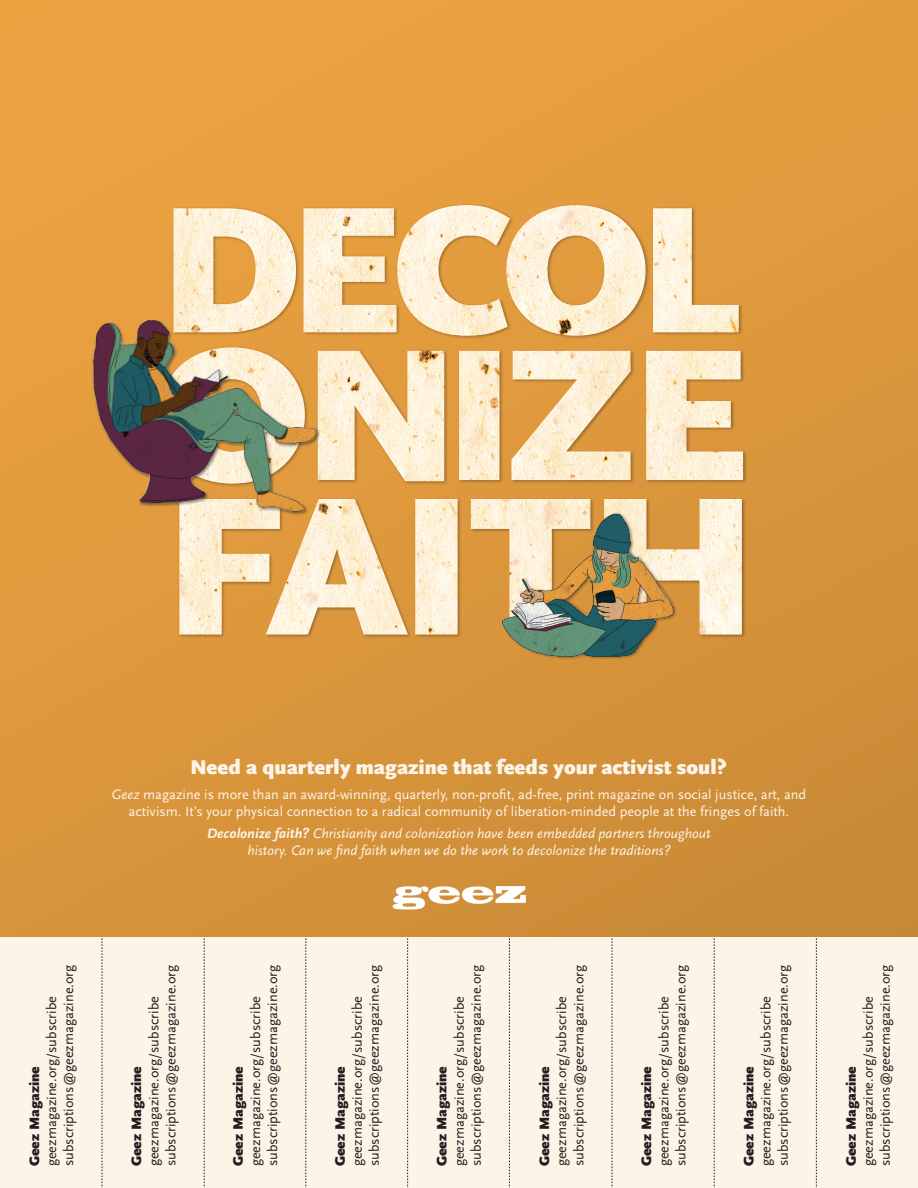
<style>
.page{position:relative;width:918px;height:1188px;background:#fff}
.page>*{position:absolute;margin:0;border:0;box-sizing:border-box;transform-origin:0 0}
.t1{font:900 20.7px "Scala Sans Pro";color:#fdf4e8}
.t2{font:14.25px/17.1px "Scala Sans Pro";color:#231f20}
.t3{font:14.25px/17.1px "Scala Sans Pro";color:#fdf4e8;text-align:center}
.t4{font:italic 14.25px/17.1px "Scala Sans Pro";color:#fdf4e8;text-align:center}
.t5{font:900 14.25px "Scala Sans Pro";color:#231f20}
.s1{font-style:italic}
.s2{font-weight:700}
</style>
<div class="page">
<div style="left:0;top:0;width:918px;height:939px;background:linear-gradient(to bottom,#eaa140,#cf8e38)"></div>
<div style="left:0;top:938px;width:918px;height:250px;background:#fdf4e8"></div>
<img style="left:160px;top:205px;width:583px;height:429px">
<svg style="left:102px;top:938px;width:1px;height:250px"></svg>
<svg style="left:204px;top:938px;width:1px;height:250px"></svg>
<svg style="left:306px;top:938px;width:1px;height:250px"></svg>
<svg style="left:407px;top:938px;width:1px;height:250px"></svg>
<svg style="left:509px;top:938px;width:1px;height:250px"></svg>
<svg style="left:612px;top:938px;width:1px;height:250px"></svg>
<svg style="left:714px;top:938px;width:1px;height:250px"></svg>
<svg style="left:816px;top:938px;width:1px;height:250px"></svg>
<img style="left:80px;top:279px;width:257px;height:252px">
<img style="left:486px;top:507px;width:197px;height:166px">
<img style="left:389px;top:884px;width:140px;height:27px">
<h1 class="t1" style="left:190px;top:756px;width:538px">Need a quarterly magazine that feeds your activist soul?</h1>
<p class="t3" style="left:112px;top:786px;width:696px"><span class="s1">Geez</span> magazine is more than an award-winning, quarterly, non-profit, ad-free, print magazine on social justice, art, and activism. It’s your physical connection to a radical community of liberation-minded people at the fringes of faith.</p>
<p class="t4" style="left:207px;top:825px;width:505px"><span class="s2">Decolonize faith?</span> Christianity and colonization have been embedded partners throughout history. Can we find faith when we do the work to decolonize the traditions?</p>
<p class="t2" style="left:43px;top:1166px;width:203px;rotate:-90deg">geezmagazine.org/subscribe subscriptions@geezmagazine.org</p>
<p class="t5" style="left:26px;top:1166px;width:102px;rotate:-90deg">Geez Magazine</p>
<p class="t2" style="left:145px;top:1166px;width:203px;rotate:-90deg">geezmagazine.org/subscribe subscriptions@geezmagazine.org</p>
<p class="t5" style="left:128px;top:1166px;width:102px;rotate:-90deg">Geez Magazine</p>
<p class="t2" style="left:247px;top:1166px;width:203px;rotate:-90deg">geezmagazine.org/subscribe subscriptions@geezmagazine.org</p>
<p class="t5" style="left:230px;top:1166px;width:102px;rotate:-90deg">Geez Magazine</p>
<p class="t2" style="left:349px;top:1166px;width:203px;rotate:-90deg">geezmagazine.org/subscribe subscriptions@geezmagazine.org</p>
<p class="t5" style="left:332px;top:1166px;width:102px;rotate:-90deg">Geez Magazine</p>
<p class="t2" style="left:451px;top:1166px;width:203px;rotate:-90deg">geezmagazine.org/subscribe subscriptions@geezmagazine.org</p>
<p class="t5" style="left:434px;top:1166px;width:102px;rotate:-90deg">Geez Magazine</p>
<p class="t2" style="left:553px;top:1166px;width:203px;rotate:-90deg">geezmagazine.org/subscribe subscriptions@geezmagazine.org</p>
<p class="t5" style="left:536px;top:1166px;width:102px;rotate:-90deg">Geez Magazine</p>
<p class="t2" style="left:655px;top:1166px;width:203px;rotate:-90deg">geezmagazine.org/subscribe subscriptions@geezmagazine.org</p>
<p class="t5" style="left:638px;top:1166px;width:102px;rotate:-90deg">Geez Magazine</p>
<p class="t2" style="left:757px;top:1166px;width:203px;rotate:-90deg">geezmagazine.org/subscribe subscriptions@geezmagazine.org</p>
<p class="t5" style="left:741px;top:1166px;width:102px;rotate:-90deg">Geez Magazine</p>
<p class="t2" style="left:860px;top:1166px;width:203px;rotate:-90deg">geezmagazine.org/subscribe subscriptions@geezmagazine.org</p>
<p class="t5" style="left:843px;top:1166px;width:102px;rotate:-90deg">Geez Magazine</p>
</div>
